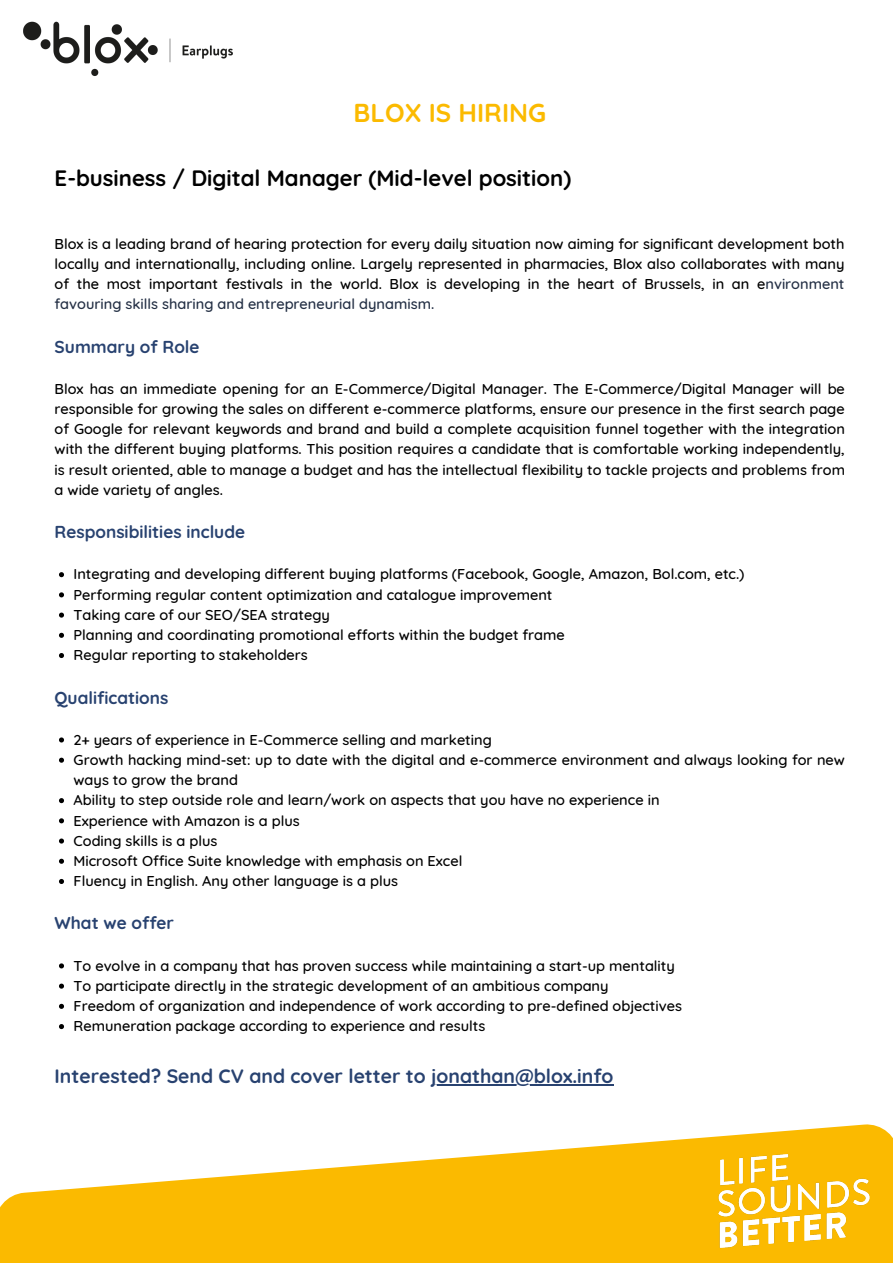
<style>
.page{position:relative;width:893px;height:1263px;background:#fff}
.page>*{position:absolute;margin:0;border:0;box-sizing:border-box;transform-origin:0 0}
.t1{font:700 25.8px "Quicksand";color:#fbba00}
.t2{font:700 22.2px "Quicksand";color:#000}
.t3{font:700 19.42px "Quicksand";color:#284270}
.t4{font:700 17.25px "Quicksand";color:#284270}
.t5{font:500 14.55px/20.2px "Quicksand";color:#000;text-align:justify}
.s1{color:#243045}
</style>
<div class="page">
<img style="left:23px;top:21px;width:210px;height:55px">
<svg style="left:59px;top:572px;width:5px;height:5px"></svg>
<svg style="left:59px;top:592px;width:5px;height:5px"></svg>
<svg style="left:59px;top:612px;width:5px;height:6px"></svg>
<svg style="left:59px;top:633px;width:5px;height:5px"></svg>
<svg style="left:59px;top:653px;width:5px;height:5px"></svg>
<svg style="left:59px;top:737px;width:5px;height:5px"></svg>
<svg style="left:59px;top:758px;width:5px;height:5px"></svg>
<svg style="left:59px;top:798px;width:5px;height:5px"></svg>
<svg style="left:59px;top:818px;width:5px;height:5px"></svg>
<svg style="left:59px;top:838px;width:5px;height:5px"></svg>
<svg style="left:59px;top:859px;width:5px;height:5px"></svg>
<svg style="left:59px;top:879px;width:5px;height:5px"></svg>
<svg style="left:59px;top:963px;width:5px;height:5px"></svg>
<svg style="left:59px;top:983px;width:5px;height:6px"></svg>
<svg style="left:59px;top:1004px;width:5px;height:5px"></svg>
<svg style="left:59px;top:1024px;width:5px;height:5px"></svg>
<hr style="left:431px;top:1085px;width:182px;height:1px;background:#284270">
<svg style="left:0;top:1124px;width:893px;height:139px;fill:#fbba00"></svg>
<img style="left:694px;top:1139px;width:199px;height:123px">
<p class="t1" style="left:354px;top:97px;width:194px">BLOX IS HIRING</p>
<p class="t2" style="left:55px;top:164px;width:518px">E-business / Digital Manager (Mid-level position)</p>
<p class="t5" style="left:55px;top:233px;width:791px">Blox is a leading brand of hearing protection for every daily situation now aiming for significant development both locally and internationally, including online. Largely represented in pharmacies, Blox also collaborates with many of the most important festivals in the world. Blox is developing in the heart of Brussels, in an e<span class="s1">nvironment favouring skills sharing and entrepreneurial dynamism.</span></p>
<p class="t4" style="left:55px;top:335px;width:146px">Summary of Role</p>
<p class="t5" style="left:55px;top:378px;width:792px">Blox has an immediate opening for an E-Commerce/Digital Manager. The E-Commerce/Digital Manager will be responsible for growing the sales on different e-commerce platforms, ensure our presence in the first search page of Google for relevant keywords and brand and build a complete acquisition funnel together with the integration with the different buying platforms. This position requires a candidate that is comfortable working independently, is result oriented, able to manage a budget and has the intellectual flexibility to tackle projects and problems from a wide variety of angles.</p>
<p class="t4" style="left:55px;top:521px;width:192px">Responsibilities include</p>
<p class="t5" style="left:74px;top:564px;width:672px">Integrating and developing different buying platforms (Facebook, Google, Amazon, Bol.com, etc.)</p>
<p class="t5" style="left:74px;top:584px;width:480px">Performing regular content optimization and catalogue improvement</p>
<p class="t5" style="left:74px;top:604px;width:258px">Taking care of our SEO/SEA strategy</p>
<p class="t5" style="left:74px;top:624px;width:493px">Planning and coordinating promotional efforts within the budget frame</p>
<p class="t5" style="left:74px;top:645px;width:236px">Regular reporting to stakeholders</p>
<p class="t4" style="left:55px;top:686px;width:115px">Qualifications</p>
<p class="t5" style="left:74px;top:729px;width:420px">2+ years of experience in E-Commerce selling and marketing</p>
<p class="t5" style="left:74px;top:749px;width:773px">Growth hacking mind-set: up to date with the digital and e-commerce environment and always looking for new ways to grow the brand</p>
<p class="t5" style="left:74px;top:790px;width:587px">Ability to step outside role and learn/work on aspects that you have no experience in</p>
<p class="t5" style="left:74px;top:810px;width:228px">Experience with Amazon is a plus</p>
<p class="t5" style="left:74px;top:830px;width:145px">Coding skills is a plus</p>
<p class="t5" style="left:74px;top:850px;width:390px">Microsoft Office Suite knowledge with emphasis on Excel</p>
<p class="t5" style="left:74px;top:870px;width:326px">Fluency in English. Any other language is a plus</p>
<p class="t4" style="left:55px;top:912px;width:121px">What we offer</p>
<p class="t5" style="left:74px;top:955px;width:603px">To evolve in a company that has proven success while maintaining a start-up mentality</p>
<p class="t5" style="left:74px;top:975px;width:536px">To participate directly in the strategic development of an ambitious company</p>
<p class="t5" style="left:74px;top:995px;width:610px">Freedom of organization and independence of work according to pre-defined objectives</p>
<p class="t5" style="left:74px;top:1016px;width:413px">Remuneration package according to experience and results</p>
<p class="t3" style="left:55px;top:1064px;width:560px">Interested? Send CV and cover letter to jonathan@blox.info</p>
</div>
